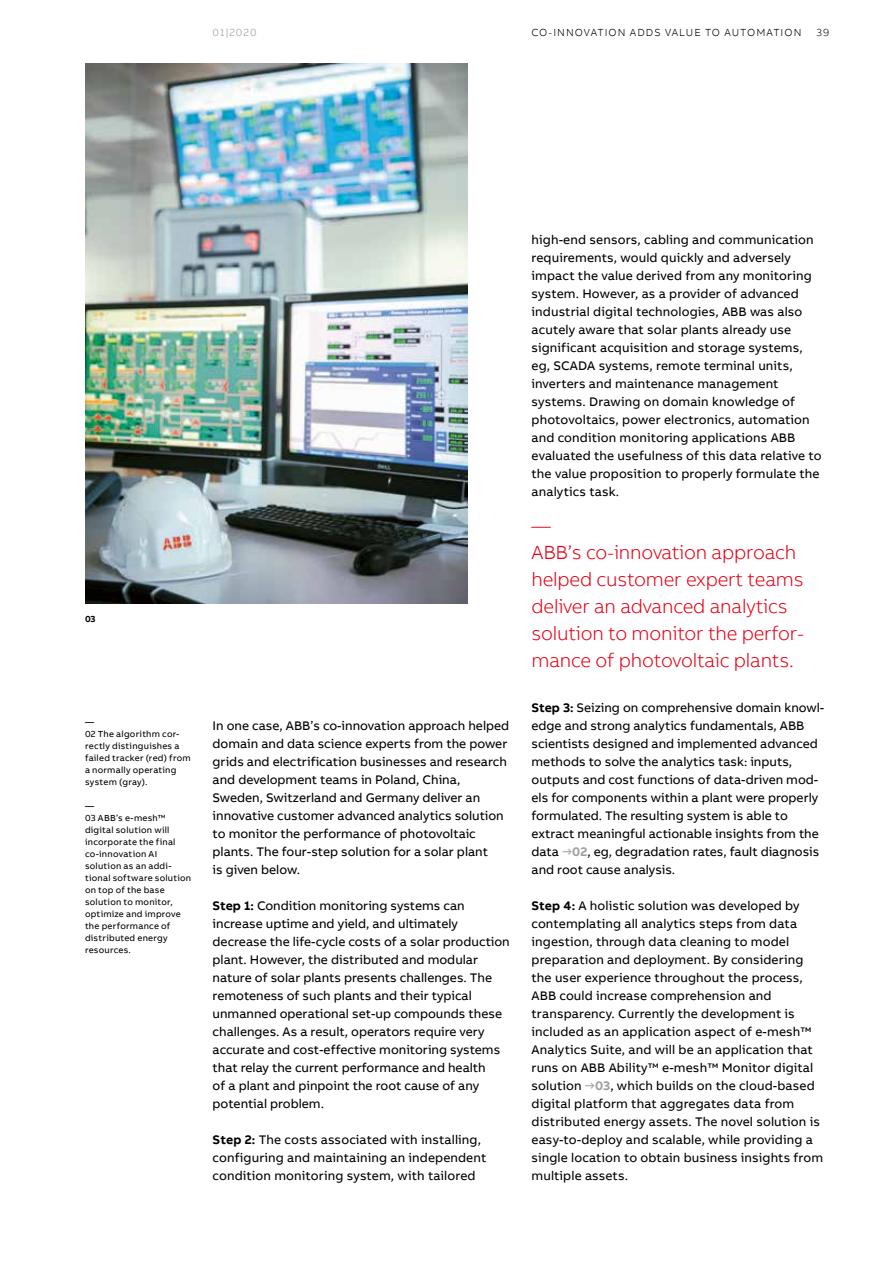
<style>
.page{position:relative;width:893px;height:1263px;background:#fff}
.page>*{position:absolute;margin:0;border:0;box-sizing:border-box;transform-origin:0 0}
.t1{font:300 19.5px/27px "AB Bvoice";letter-spacing:-.01em;color:#e70016}
.t2{font:12.75px/18px "AB Bvoice";color:#000}
.t3{font:300 10.5px "AB Bvoice";color:#000}
.t4{font:300 10.5px "AB Bvoice";letter-spacing:.1em;color:#929493}
.t5{font:9px/12px "AB Bvoice";letter-spacing:.025em;color:#000}
.t6{font:700 9px "AB Bvoice";color:#000}
.s1{font-weight:700}
.s2{font-weight:700;color:#9e9f9f}
</style>
<div class="page">
<img style="left:85px;top:64px;width:383px;height:540px">
<p class="t4" style="left:213px;top:26px;width:45px">01|2020</p>
<p class="t3" style="left:531px;top:26px;width:30px">Co-innovation</p>
<p class="t3" style="left:630px;top:26px;width:9px">adds</p>
<p class="t3" style="left:665px;top:26px;width:9px">value</p>
<p class="t3" style="left:705px;top:26px;width:28px">to auto</p>
<p class="t3" style="left:756px;top:26px;width:18px">mation</p>
<p class="t3" style="left:816px;top:26px;width:14px">39</p>
<p class="t6" style="left:85px;top:613px;width:12px">03</p>
<p class="t5" style="left:85px;top:716px;width:107px">—<br>02 The algorithm cor&shy;rectly distinguishes a failed tracker (red) from a normally operating system (gray).</p>
<p class="t5" style="left:85px;top:800px;width:108px">—<br>03 ABB’s e-mesh™ digital solution will incorporate the final co-innovation AI solution as an addi&shy;tional software solution on top of the base solution to monitor, optimize and improve the performance of distributed energy resources.</p>
<p class="t2" style="left:213px;top:717px;width:298px">In one case, ABB’s co-innovation approach helped domain and data science experts from the power grids and electrification businesses and research and development teams in Poland, China, Sweden, Switzerland and Germany deliver an innovative customer advanced analytics solution to monitor the performance of photovoltaic plants. The four-step solution for a solar plant<br>is given below.</p>
<p class="t2" style="left:213px;top:897px;width:299px"><span class="s1">Step 1:</span> Condition monitoring systems can increase uptime and yield, and ultimately decrease the life-cycle costs of a solar production plant. However, the distributed and modular nature of solar plants presents challenges. The remoteness of such plants and their typical unmanned operational set-up compounds these challenges. As a result, operators require very accurate and cost-effective monitoring systems that relay the current performance and health<br>of a plant and pinpoint the root cause of any potential problem.</p>
<p class="t2" style="left:213px;top:1131px;width:275px"><span class="s1">Step 2:</span> The costs associated with installing, configuring and maintaining an independent condition monitoring system, with tailored</p>
<p class="t2" style="left:531px;top:231px;width:292px">high-end sensors, cabling and communication requirements, would quickly and adversely impact the value derived from any monitoring system. However, as a provider of advanced industrial digital technologies, ABB was also acutely aware that solar plants already use significant acquisition and storage systems, eg, SCADA systems, remote terminal units, inverters and maintenance management systems. Drawing on domain knowledge of photovoltaics, power electronics, automation and condition monitoring applications ABB evaluated the usefulness of this data relative to the value proposition to properly formulate the analytics task.</p>
<h1 class="t1" style="left:531px;top:512px;width:274px">—<br>ABB’s co-innovation approach helped customer expert teams deliver an advanced analytics solution to monitor the perfor&shy;mance of photovoltaic plants.</h1>
<p class="t2" style="left:531px;top:699px;width:294px"><span class="s1">Step 3:</span> Seizing on comprehensive domain knowl&shy;edge and strong analytics fundamentals, ABB scientists designed and implemented advanced methods to solve the analytics task: inputs, outputs and cost functions of data-driven mod&shy;els for components within a plant were properly formulated. The resulting system is able to extract meaningful actionable insights from the data <span class="s2">→02</span>, eg, degradation rates, fault diagnosis and root cause analysis.</p>
<p class="t2" style="left:531px;top:897px;width:293px"><span class="s1">Step 4:</span> A holistic solution was developed by contemplating all analytics steps from data ingestion, through data cleaning to model preparation and deployment. By considering the user experience throughout the process, ABB could increase comprehension and transparency. Currently the development is included as an application aspect of e-mesh™ Analytics Suite, and will be an application that runs on ABB Ability™ e-mesh™ Monitor digital solution <span class="s2">→03</span>, which builds on the cloud-based digital platform that aggregates data from distributed energy assets. The novel solution is easy-to-deploy and scalable, while providing a single location to obtain business insights from multiple assets.</p>
</div>
